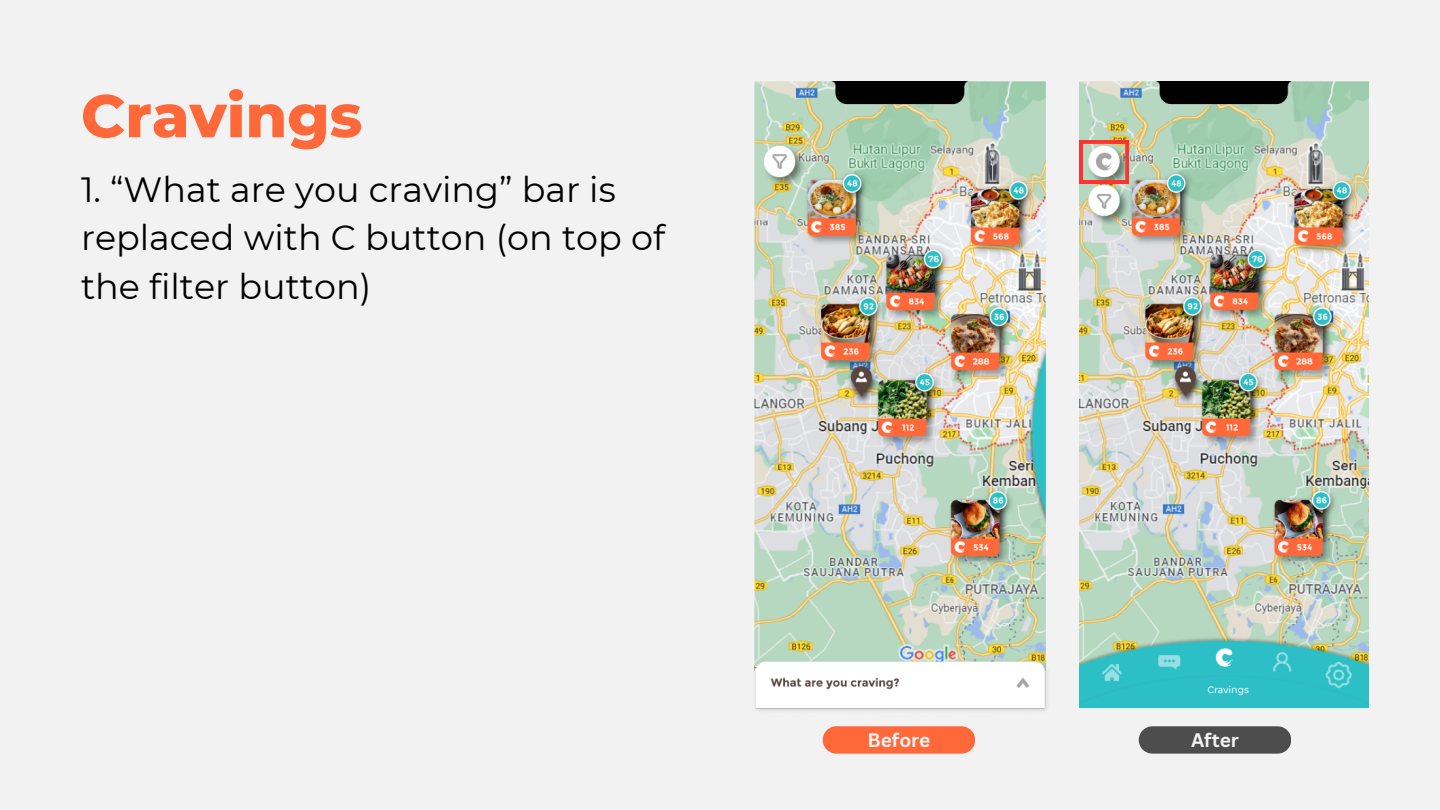
<style>
.page{position:relative;width:1440px;height:810px;background:#f2f2f2}
.page>*{position:absolute;margin:0;border:0;box-sizing:border-box;transform-origin:0 0}
.t1{font:800 60px "Montserrat";color:#ff6839}
.t2{font:35px/48.8px "Montserrat";color:#000}
.t3{font:700 19.1px "Canva Sans";color:#f2f2f2}
</style>
<div class="page">
<svg style="left:823px;top:726px;width:152px;height:28px;background:#fe7043"></svg>
<svg style="left:1139px;top:726px;width:152px;height:28px;background:#565657"></svg>
<img style="left:754px;top:81px;width:293px;height:630px">
<img style="left:1079px;top:81px;width:290px;height:627px">
<svg style="left:1079px;top:140px;width:50px;height:44px"></svg>
<p class="t1" style="left:81px;top:79px;width:283px">Cravings</p>
<p class="t2" style="left:81px;top:165px;width:585px">1. “What are you craving” bar is replaced with C button (on top of the filter button)</p>
<p class="t3" style="left:867px;top:726px;width:65px">Before</p>
<p class="t3" style="left:1191px;top:726px;width:49px">After</p>
</div>
